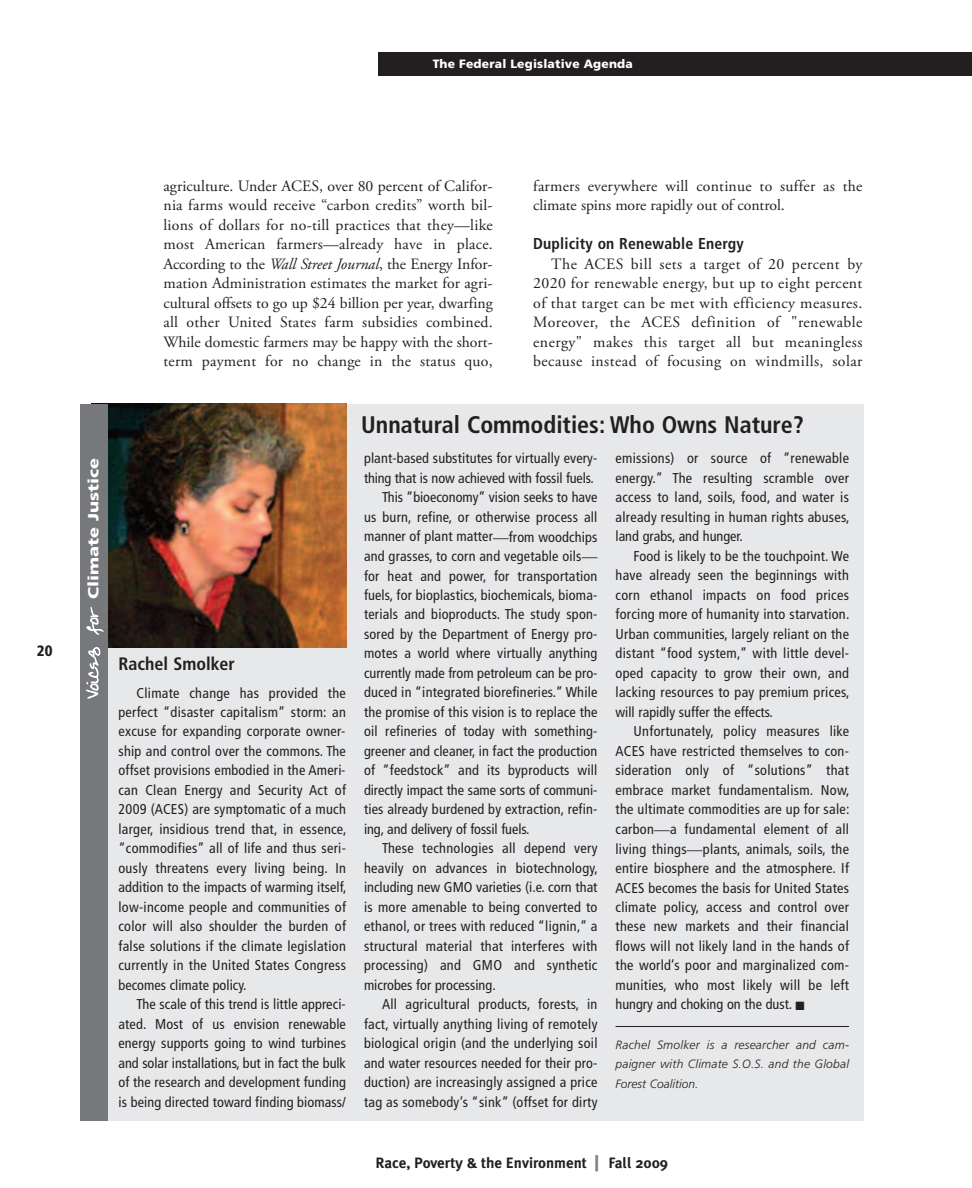
<style>
.page{position:relative;width:972px;height:1188px;background:#fff}
.page>*{position:absolute;margin:0;border:0;box-sizing:border-box;transform-origin:0 0}
.t1{font:700 condensed 24px "Frutiger";color:#231f20}
.t2{font:700 condensed 18px "Frutiger";color:#231f20}
.t3{font:15.75px/19.5px "Adobe Garamond Pro";letter-spacing:.015em;color:#231f20;text-align:justify}
.t4{font:700 condensed 15.75px "Frutiger";letter-spacing:.01em;color:#231f20}
.t5{font:700 15px "Meta Plus";color:#231f20}
.t6{font:900 condensed 15px "Frutiger";color:#231f20}
.t7{font:900 14.7px "Frutiger";color:#fff;scale:1.23 1}
.t8{font:condensed 14.25px/19.5px "Frutiger";letter-spacing:.015em;color:#231f20;text-align:justify}
.t9{font:condensed 14.25px "Frutiger";letter-spacing:-.005em;color:#231f20}
.t10{font:condensed 14.25px "Frutiger";letter-spacing:-.01em;color:#231f20}
.t11{font:italic 300 12px/19.5px "Frutiger";letter-spacing:.02em;color:#231f20;text-align:justify}
.t12{font:900 12px "Frutiger";letter-spacing:.015em;color:#fff}
.s1{font-style:italic}
.s2{font-family:"Nicole";font-weight:400;font-size:17.1px}
.s3{font-family:"Adobe Garamond Pro";font-stretch:normal;font-size:15.75px}
.s4{font-size:21px;color:#808285}
</style>
<div class="page">
<div style="left:378px;top:52px;width:594px;height:24px;background:#231f20"></div>
<div style="left:98px;top:404px;width:766px;height:716px;background:#e7e8e9"></div>
<hr style="left:616px;top:1026px;width:233px;height:1px;background:#231f20">
<img style="left:108px;top:404px;width:239px;height:244px">
<div style="left:81px;top:404px;width:27px;height:716px;background:#76787b"></div>
<p class="t12" style="left:433px;top:59px;width:202px">The Federal Legislative Agenda</p>
<p class="t6" style="left:37px;top:644px;width:17px">20</p>
<p class="t3" style="left:163px;top:177px;width:331px">agriculture. Under ACES, over 80 percent of Califor&shy;nia farms would receive “carbon credits” worth bil&shy;lions of dollars for no-till practices that they—like most American farmers—already have in place.<br>According to the <span class="s1">Wall Street Journal</span>, the Energy Infor&shy;mation Administration estimates the market for agri&shy;cultural offsets to go up $24 billion per year, dwarfing all other United States farm subsidies combined.<br>While domestic farmers may be happy with the short&shy;term payment for no change in the status quo,</p>
<p class="t3" style="left:533px;top:177px;width:331px">farmers everywhere will continue to suffer as the climate spins more rapidly out of control.</p>
<p class="t4" style="left:533px;top:237px;width:212px">Duplicity on Renewable Energy</p>
<p class="t3" style="left:533px;top:255px;width:331px;text-indent:18px">The ACES bill sets a target of 20 percent by 2020 for renewable energy, but up to eight percent of that target can be met with efficiency measures.<br>Moreover, the ACES definition of "renewable energy" makes this target all but meaningless because instead of focusing on windmills, solar</p>
<p class="t7" style="left:87px;top:700px;width:198px;rotate:-90deg"><span class="s2">Voices for</span> Climate Justice</p>
<p class="t2" style="left:118px;top:656px;width:118px">Rachel Smolker</p>
<p class="t8" style="left:118px;top:684px;width:230px;text-indent:18px">Climate change has provided the perfect “disaster capitalism” storm: an excuse for expanding corporate owner&shy;ship and control over the commons. The offset provisions embodied in the Ameri&shy;can Clean Energy and Security Act of 2009 (ACES) are symptomatic of a much larger, insidious trend that, in essence, “commodifies” all of life and thus seri&shy;ously threatens every living being. In addition to the impacts of warming itself, low-income people and communities of color will also shoulder the burden of false solutions if the climate legislation currently in the United States Congress becomes climate policy.</p>
<p class="t8" style="left:118px;top:996px;width:229px;text-indent:18px">The scale of this trend is little appreci&shy;ated. Most of us envision renewable energy supports going to wind turbines and solar installations, but in fact the bulk of the research and development funding is being directed toward finding biomass/</p>
<h1 class="t1" style="left:361px;top:415px;width:444px">Unnatural Commodities: Who Owns Nature?</h1>
<p class="t8" style="left:364px;top:450px;width:235px">plant-based substitutes for virtually every-</p>
<p class="t10" style="left:364px;top:472px;width:231px">thing that is now achieved with fossil fuels.</p>
<p class="t8" style="left:382px;top:489px;width:217px">This “bioeconomy” vision seeks to have</p>
<p class="t8" style="left:364px;top:508px;width:235px">us burn, refine, or otherwise process all</p>
<p class="t8" style="left:364px;top:528px;width:235px">manner of plant matter<span class="s3">—</span>from woodchips</p>
<p class="t8" style="left:364px;top:547px;width:235px">and grasses, to corn and vegetable oils<span class="s3">—</span></p>
<p class="t8" style="left:364px;top:567px;width:235px">for heat and power, for transportation</p>
<p class="t8" style="left:364px;top:586px;width:235px">fuels, for bioplastics, biochemicals, bioma-</p>
<p class="t8" style="left:364px;top:606px;width:235px">terials and bioproducts. The study spon-</p>
<p class="t8" style="left:364px;top:625px;width:235px">sored by the Department of Energy pro-</p>
<p class="t8" style="left:364px;top:645px;width:235px">motes a world where virtually anything</p>
<p class="t8" style="left:364px;top:664px;width:235px">currently made from petroleum can be pro-</p>
<p class="t8" style="left:364px;top:684px;width:235px">duced in “integrated biorefineries.” While</p>
<p class="t8" style="left:364px;top:703px;width:235px">the promise of this vision is to replace the</p>
<p class="t8" style="left:364px;top:723px;width:235px">oil refineries of today with something-</p>
<p class="t8" style="left:364px;top:742px;width:235px">greener and cleaner, in fact the production</p>
<p class="t8" style="left:364px;top:762px;width:235px">of “feedstock” and its byproducts will</p>
<p class="t9" style="left:364px;top:784px;width:235px">directly impact the same sorts of communi-</p>
<p class="t8" style="left:364px;top:801px;width:235px">ties already burdened by extraction, refin-</p>
<p class="t9" style="left:364px;top:823px;width:167px">ing, and delivery of fossil fuels.</p>
<p class="t8" style="left:382px;top:840px;width:217px">These technologies all depend very</p>
<p class="t8" style="left:364px;top:859px;width:236px">heavily on advances in biotechnology,</p>
<p class="t8" style="left:364px;top:879px;width:235px">including new GMO varieties (i.e. corn that</p>
<p class="t8" style="left:364px;top:898px;width:235px">is more amenable to being converted to</p>
<p class="t8" style="left:364px;top:918px;width:235px">ethanol, or trees with reduced “lignin,” a</p>
<p class="t8" style="left:364px;top:937px;width:235px">structural material that interferes with</p>
<p class="t8" style="left:364px;top:957px;width:235px">processing) and GMO and synthetic</p>
<p class="t8" style="left:364px;top:976px;width:133px">microbes for processing.</p>
<p class="t8" style="left:382px;top:996px;width:217px">All agricultural products, forests, in</p>
<p class="t8" style="left:364px;top:1015px;width:235px">fact, virtually anything living of remotely</p>
<p class="t8" style="left:364px;top:1035px;width:235px">biological origin (and the underlying soil</p>
<p class="t8" style="left:364px;top:1054px;width:235px">and water resources needed for their pro-</p>
<p class="t8" style="left:364px;top:1074px;width:235px">duction) are increasingly assigned a price</p>
<p class="t8" style="left:364px;top:1093px;width:235px">tag as somebody’s “sink” (offset for dirty</p>
<p class="t8" style="left:616px;top:450px;width:236px">emissions) or source of “renewable energy.” The resulting scramble over access to land, soils, food, and water is already resulting in human rights abuses, land grabs, and hunger.</p>
<p class="t8" style="left:616px;top:547px;width:236px;text-indent:18px">Food is likely to be the touchpoint. We have already seen the beginnings with corn ethanol impacts on food prices forcing more of humanity into starvation.<br>Urban communities, largely reliant on the distant “food system,” with little devel&shy;oped capacity to grow their own, and lacking resources to pay premium prices, will rapidly suffer the effects.</p>
<p class="t8" style="left:616px;top:723px;width:236px;text-indent:18px">Unfortunately, policy measures like ACES have restricted themselves to con&shy;sideration only of “solutions” that embrace market fundamentalism. Now, the ultimate commodities are up for sale: carbon<span class="s3">—</span>a fundamental element of all living things<span class="s3">—</span>plants, animals, soils, the entire biosphere and the atmosphere. If ACES becomes the basis for United States climate policy, access and control over these new markets and their financial flows will not likely land in the hands of the world’s poor and marginalized com&shy;munities, who most likely will be left hungry and choking on the dust. ■</p>
<p class="t11" style="left:616px;top:1036px;width:235px">Rachel Smolker is a researcher and cam&shy;paigner with Climate S.O.S. and the Global Forest Coalition.</p>
<p class="t5" style="left:376px;top:1154px;width:294px">Race, Poverty &amp; the Environment <span class="s4">|</span> Fall 2009</p>
</div>
